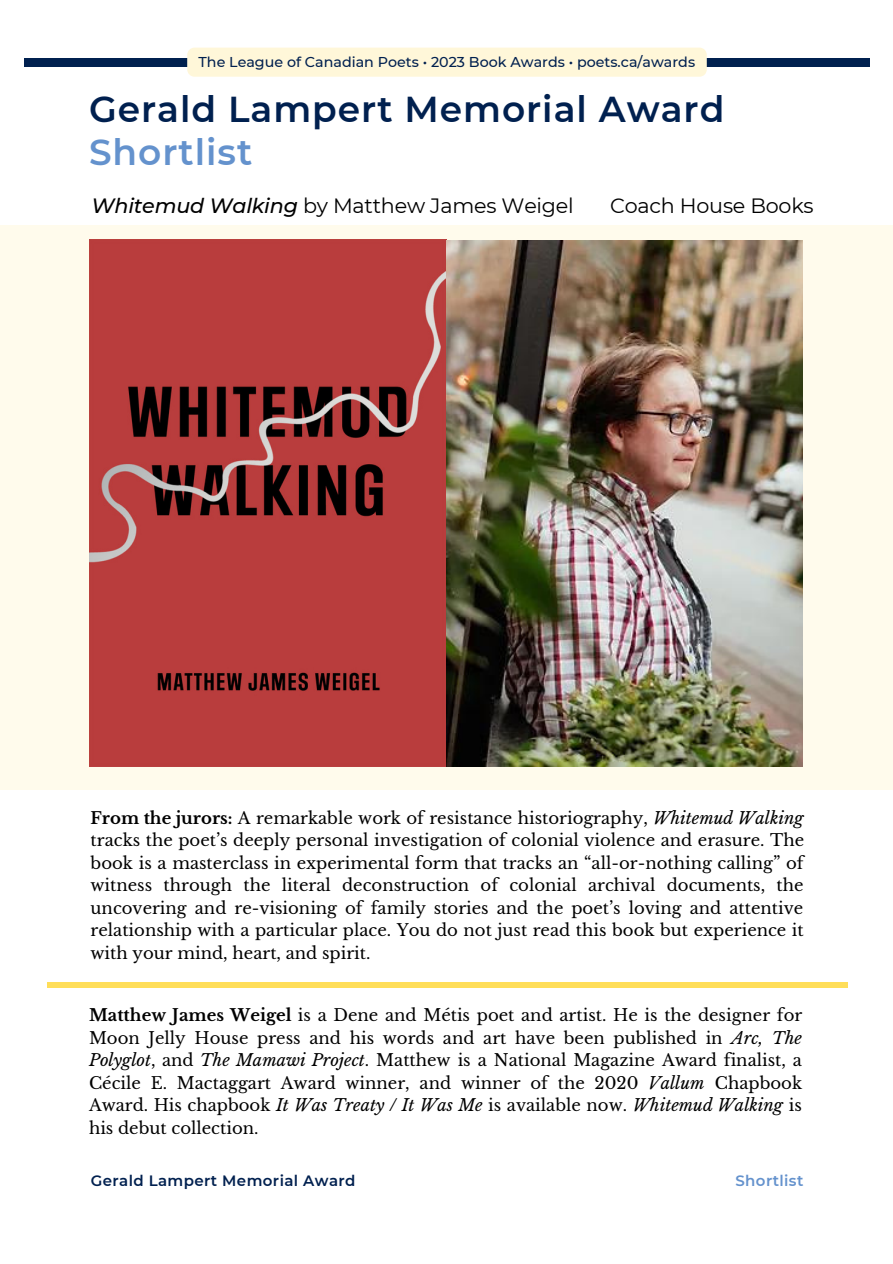
<style>
.page{position:relative;width:893px;height:1264px;background:#fff}
.page>*{position:absolute;margin:0;border:0;box-sizing:border-box;transform-origin:0 0}
.t1{font:600 36px "Montserrat";letter-spacing:.025em;color:#00204f}
.t2{font:600 36px "Montserrat";letter-spacing:.025em;color:#6492cd}
.t3{font:20.7px "Montserrat";letter-spacing:-.01em;color:#000}
.t4{font:16.5px/22.5px "Libre Baskerville";color:#000;text-align:justify}
.t5{font:600 15px "Montserrat";letter-spacing:.025em;color:#00204f}
.t6{font:600 15px "Montserrat";letter-spacing:.025em;color:#6492cd}
.t7{font:500 14.25px "Montserrat";color:#00204f}
.s1{font-weight:500;font-style:italic}
.s2{font-weight:700}
.s3{font-style:italic}
</style>
<div class="page">
<div style="left:24px;top:58px;width:845px;height:9px;background:#00204f"></div>
<div style="left:0;top:225px;width:892px;height:564px;background:#fffbec"></div>
<div style="left:187px;top:48px;width:519px;height:29px;background:#fff7d9"></div>
<div style="left:47px;top:981px;width:800px;height:6px;background:#ffde59"></div>
<img style="left:90px;top:239px;width:712px;height:527px">
<p class="t7" style="left:198px;top:53px;width:498px">The League of Canadian Poets • 2023 Book Awards • poets.ca/awards</p>
<h1 class="t1" style="left:89px;top:87px;width:637px">Gerald Lampert Memorial Award</h1>
<h1 class="t2" style="left:89px;top:130px;width:165px">Shortlist</h1>
<p class="t3" style="left:91px;top:193px;width:484px"><span class="s1">Whitemud Walking</span> by Matthew James Weigel</p>
<p class="t3" style="left:610px;top:193px;width:205px">Coach House Books</p>
<p class="t4" style="left:91px;top:806px;width:715px"><span class="s2">From the jurors:</span> A remarkable work of resistance historiography, <span class="s3">Whitemud Walking </span>tracks the poet’s deeply personal investigation of colonial violence and erasure. The book is a masterclass in experimental form that tracks an “all-or-nothing calling” of witness through the literal deconstruction of colonial archival documents, the uncovering and re-visioning of family stories and the poet’s loving and attentive relationship with a particular place. You do not just read this book but experience it with your mind, heart, and spirit.</p>
<p class="t4" style="left:89px;top:1004px;width:714px"><span class="s2">Matthew James Weigel</span> is a Dene and Métis poet and artist. He is the designer for Moon Jelly House press and his words and art have been published in <span class="s3">Arc, The Polyglot</span>, and <span class="s3">The Mamawi Project</span>. Matthew is a National Magazine Award finalist, a Cécile E. Mactaggart Award winner, and winner of the 2020 <span class="s3">Vallum</span> Chapbook Award. His chapbook <span class="s3">It Was Treaty / It Was Me</span> is available now. <span class="s3">Whitemud Walking</span> is his debut collection.</p>
<p class="t5" style="left:91px;top:1171px;width:266px">Gerald Lampert Memorial Award</p>
<p class="t6" style="left:735px;top:1171px;width:69px">Shortlist</p>
</div>
